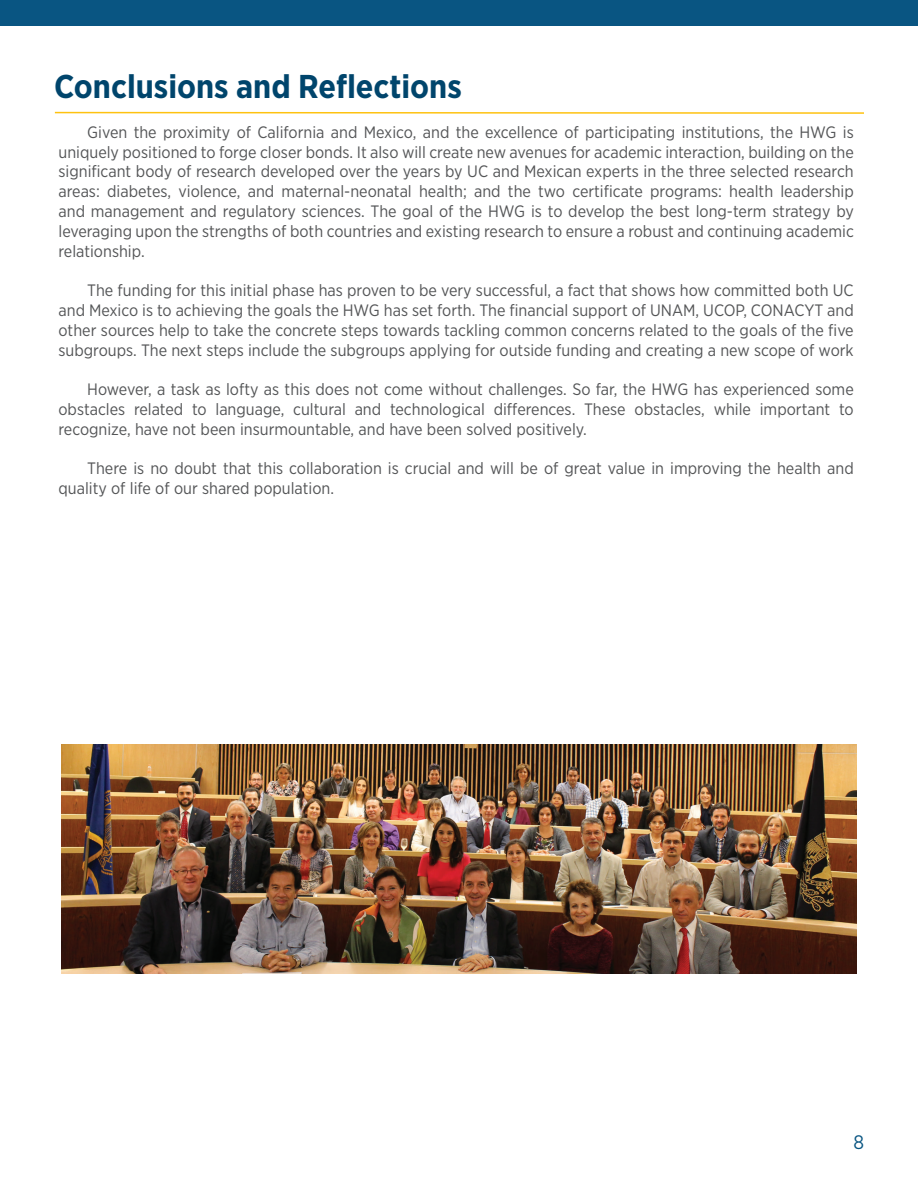
<style>
.page{position:relative;width:918px;height:1188px;background:#fff}
.page>*{position:absolute;margin:0;border:0;box-sizing:border-box;transform-origin:0 0}
.t1{font:700 33px "Gotham Narrow";color:#00456c}
.t2{font:19.5px "Gotham Narrow";color:#095582}
.t3{font:16.5px/19.8px "Gotham Narrow";color:#545557;text-align:justify}
</style>
<div class="page">
<div style="left:0;top:0;width:918px;height:25px;background:#095582"></div>
<svg style="left:54px;top:111px;width:810px;height:3px"></svg>
<img style="left:61px;top:745px;width:796px;height:229px">
<h1 class="t1" style="left:54px;top:65px;width:409px">Conclusions and Reflections</h1>
<p class="t3" style="left:59px;top:122px;width:797px;text-indent:29px">Given the proximity of California and Mexico, and the excellence of participating institutions, the HWG is uniquely positioned to forge closer bonds. It also will create new avenues for academic interaction, building on the significant body of research developed over the years by UC and Mexican experts in the three selected research areas: diabetes, violence, and maternal-neonatal health; and the two certificate programs: health leadership and management and regulatory sciences. The goal of the HWG is to develop the best long-term strategy by leveraging upon the strengths of both countries and existing research to ensure a robust and continuing academic relationship.</p>
<p class="t3" style="left:59px;top:280px;width:797px;text-indent:29px">The funding for this initial phase has proven to be very successful, a fact that shows how committed both UC and Mexico is to achieving the goals the HWG has set forth. The financial support of UNAM, UCOP, CONACYT and other sources help to take the concrete steps towards tackling common concerns related to the goals of the five subgroups. The next steps include the subgroups applying for outside funding and creating a new scope of work</p>
<p class="t3" style="left:59px;top:379px;width:797px;text-indent:29px">However, a task as lofty as this does not come without challenges. So far, the HWG has experienced some obstacles related to language, cultural and technological differences. These obstacles, while important to recognize, have not been insurmountable, and have been solved positively.</p>
<p class="t3" style="left:59px;top:458px;width:797px;text-indent:29px">There is no doubt that this collaboration is crucial and will be of great value in improving the health and quality of life of our shared population.</p>
<p class="t2" style="left:853px;top:1130px;width:12px">8</p>
</div>
